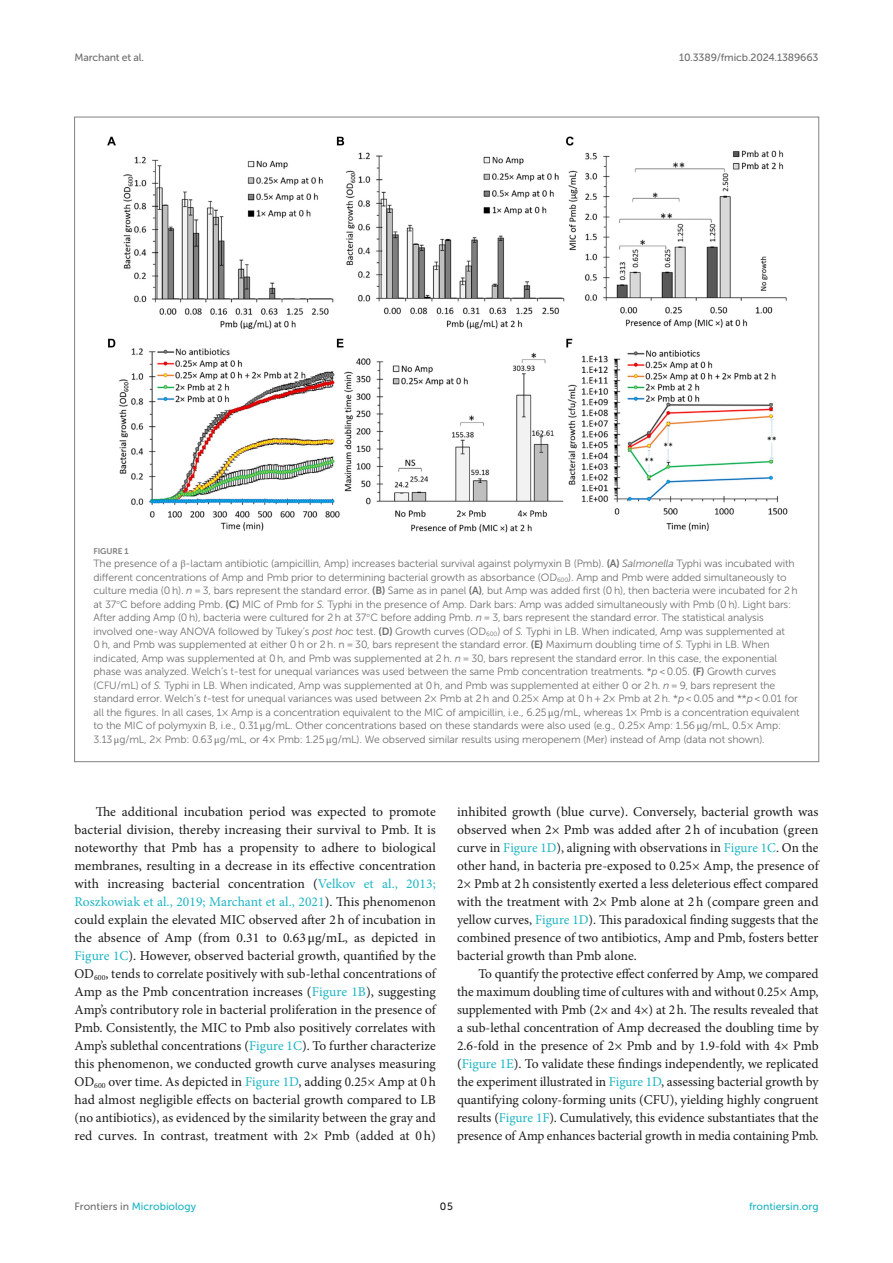
<style>
.page{position:relative;width:893px;height:1263px;background:#fff}
.page>*{position:absolute;margin:0;border:0;box-sizing:border-box;transform-origin:0 0}
.TEXT{font:13.5px/18px "Minion Pro";color:#1b1c1b;text-align:justify}
.FIG_LEG{font:10.5px/13.5px "Museo Sans 300";letter-spacing:-.01em;color:#706f70}
.t1{font:10.5px "Museo Sans 500";letter-spacing:-.015em;color:#706f70}
.t2{font:10.5px "Museo Sans 500";color:#1db5c3}
.t3{font:10.5px "Museo Sans 500";color:#1b1c1b}
.FIG_HD{font:8.25px "Museo Sans 700";letter-spacing:-.01em;color:#7e7f7f}
.s1{font-family:"STIX General"}
.s2{font-family:"Museo Sans 700"}
.s3{font-style:italic}
.s4{font-family:"STIX"}
.s5{color:#1db5c3}
.s6{color:#706f70}
</style>
<div class="page">
<img style="left:107px;top:136px;width:681px;height:397px">
<p class="t1" style="left:74px;top:51px;width:71px">Marchant et al.</p>
<p class="t1" style="left:679px;top:51px;width:141px">10.3389/fmicb.2024.1389663</p>
<p class="FIG_HD" style="left:94px;top:546px;width:37px">FIGURE 1</p>
<p class="FIG_LEG" style="left:94px;top:557px;width:708px">The presence of a <span class="s1">β</span>-lactam antibiotic (ampicillin, Amp) increases bacterial survival against polymyxin B (Pmb). <span class="s2">(A)</span> <span class="s3">Salmonella</span> Typhi was incubated with different concentrations of Amp and Pmb prior to determining bacterial growth as absorbance (OD<sub>600</sub>). Amp and Pmb were added simultaneously to culture media (0 h). <span class="s3">n</span> = 3, bars represent the standard error. <span class="s2">(B)</span> Same as in panel <span class="s2">(A)</span>, but Amp was added first (0 h), then bacteria were incubated for 2 h at 37<span class="s4">°</span>C before adding Pmb. <span class="s2">(C)</span> MIC of Pmb for <span class="s3">S.</span> Typhi in the presence of Amp. Dark bars: Amp was added simultaneously with Pmb (0 h). Light bars:<br>After adding Amp (0 h), bacteria were cultured for 2 h at 37<span class="s4">°</span>C before adding Pmb. <span class="s3">n</span> = 3, bars represent the standard error. The statistical analysis involved one-way ANOVA followed by Tukey’s <span class="s3">post hoc</span> test. <span class="s2">(D)</span> Growth curves (OD<sub>600</sub>) of <span class="s3">S.</span> Typhi in LB. When indicated, Amp was supplemented at<br>0 h, and Pmb was supplemented at either 0 h or 2 h. n = 30, bars represent the standard error. <span class="s2">(E)</span> Maximum doubling time of <span class="s3">S.</span> Typhi in LB. When indicated, Amp was supplemented at 0 h, and Pmb was supplemented at 2 h. <span class="s3">n</span> = 30, bars represent the standard error. In this case, the exponential phase was analyzed. Welch’s t-test for unequal variances was used between the same Pmb concentration treatments. *<span class="s3">p</span> &lt; 0.05. <span class="s2">(F)</span> Growth curves (CFU/mL) of <span class="s3">S.</span> Typhi in LB. When indicated, Amp was supplemented at 0 h, and Pmb was supplemented at either 0 or 2 h. <span class="s3">n</span> = 9, bars represent the standard error. Welch’s <span class="s3">t</span>-test for unequal variances was used between 2× Pmb at 2 h and 0.25× Amp at 0 h + 2× Pmb at 2 h. *<span class="s3">p</span> &lt; 0.05 and **<span class="s3">p</span> &lt; 0.01 for all the figures. In all cases, 1× Amp is a concentration equivalent to the MIC of ampicillin, i.e., 6.25 <span class="s1">μ</span>g/mL, whereas 1× Pmb is a concentration equivalent to the MIC of polymyxin B, i.e., 0.31 <span class="s1">μ</span>g/mL. Other concentrations based on these standards were also used (e.g., 0.25× Amp: 1.56 <span class="s1">μ</span>g/mL, 0.5× Amp:<br>3.13 <span class="s1">μ</span>g/mL, 2× Pmb: 0.63 <span class="s1">μ</span>g/mL, or 4× Pmb: 1.25 <span class="s1">μ</span>g/mL). We observed similar results using meropenem (Mer) instead of Amp (data not shown).</p>
<p class="TEXT" style="left:74px;top:803px;width:363px;text-indent:21px">The additional incubation period was expected to promote bacterial division, thereby increasing their survival to Pmb. It is noteworthy that Pmb has a propensity to adhere to biological membranes, resulting in a decrease in its effective concentration with increasing bacterial concentration (<span class="s5">Velkov et al., 2013; Roszkowiak et al., 2019; Marchant et al., 2021</span>). This phenomenon could explain the elevated MIC observed after 2h of incubation in the absence of Amp (from 0.31 to 0.63 <span class="s1">μ</span>g/mL, as depicted in <span class="s5">Figure 1C</span>). However, observed bacterial growth, quantified by the OD<sub>600</sub>, tends to correlate positively with sub-lethal concentrations of Amp as the Pmb concentration increases (<span class="s5">Figure 1B</span>), suggesting Amp’s contributory role in bacterial proliferation in the presence of Pmb. Consistently, the MIC to Pmb also positively correlates with Amp’s sublethal concentrations (<span class="s5">Figure 1C</span>). To further characterize this phenomenon, we conducted growth curve analyses measuring OD<sub>600</sub> over time. As depicted in <span class="s5">Figure 1D</span>, adding 0.25× Amp at 0 h had almost negligible effects on bacterial growth compared to LB (no antibiotics), as evidenced by the similarity between the gray and red curves. In contrast, treatment with 2× Pmb (added at 0h)</p>
<p class="TEXT" style="left:457px;top:803px;width:363px">inhibited growth (blue curve). Conversely, bacterial growth was observed when 2× Pmb was added after 2h of incubation (green curve in <span class="s5">Figure 1D</span>), aligning with observations in <span class="s5">Figure 1C</span>. On the other hand, in bacteria pre-exposed to 0.25× Amp, the presence of 2× Pmb at 2 h consistently exerted a less deleterious effect compared with the treatment with 2× Pmb alone at 2 h (compare green and yellow curves, <span class="s5">Figure 1D</span>). This paradoxical finding suggests that the combined presence of two antibiotics, Amp and Pmb, fosters better bacterial growth than Pmb alone.</p>
<p class="TEXT" style="left:457px;top:965px;width:363px;text-indent:21px">To quantify the protective effect conferred by Amp, we compared the maximum doubling time of cultures with and without 0.25× Amp, supplemented with Pmb (2× and 4×) at 2h. The results revealed that a sub-lethal concentration of Amp decreased the doubling time by 2.6-fold in the presence of 2× Pmb and by 1.9-fold with 4× Pmb (<span class="s5">Figure 1E</span>). To validate these findings independently, we replicated the experiment illustrated in <span class="s5">Figure 1D</span>, assessing bacterial growth by quantifying colony-forming units (CFU), yielding highly congruent results (<span class="s5">Figure 1F</span>). Cumulatively, this evidence substantiates that the presence of Amp enhances bacterial growth in media containing Pmb.</p>
<p class="t2" style="left:74px;top:1200px;width:123px"><span class="s6">Frontiers in</span> Microbiology</p>
<p class="t3" style="left:440px;top:1200px;width:14px">05</p>
<p class="t2" style="left:749px;top:1200px;width:71px">frontiersin.org</p>
</div>
